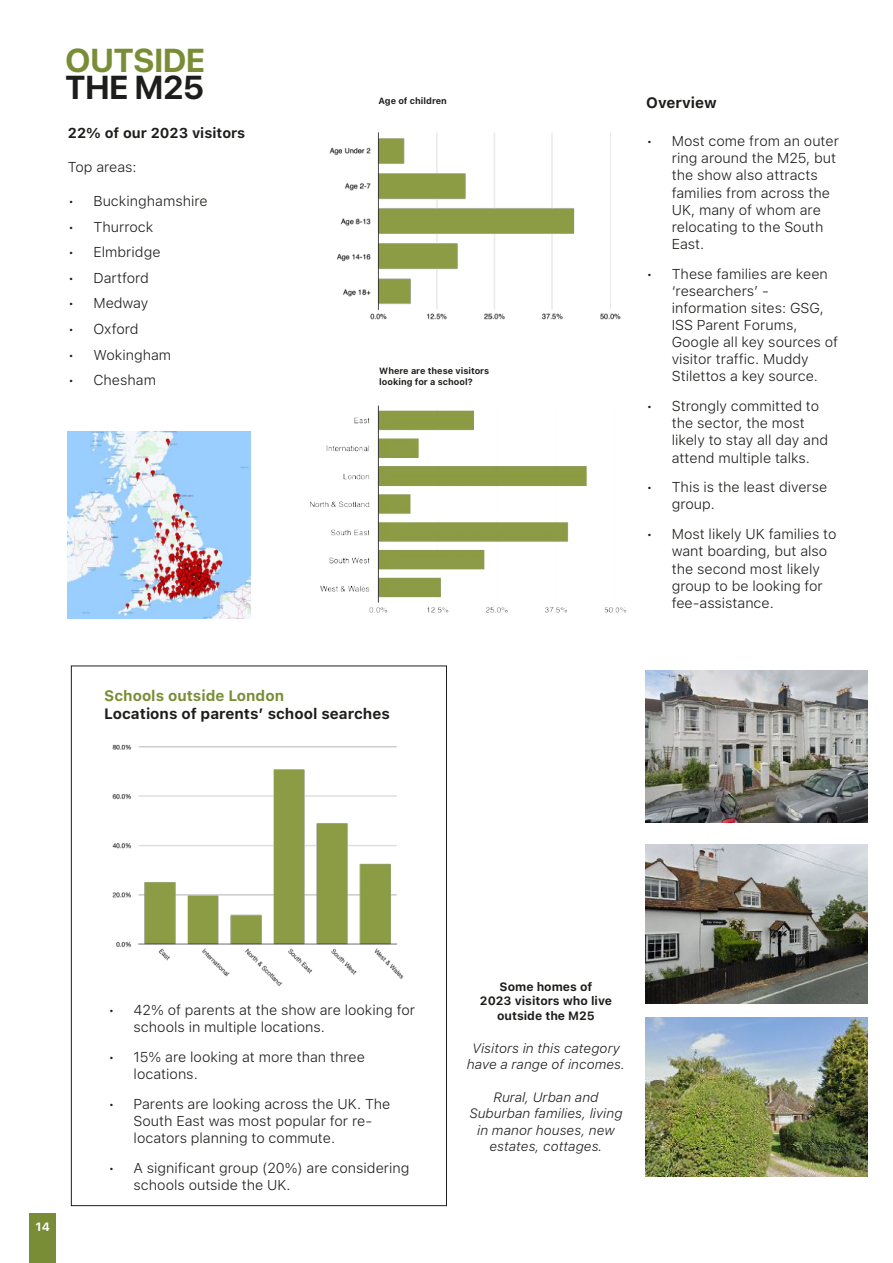
<style>
.page{position:relative;width:893px;height:1263px;background:#fff}
.page>*{position:absolute;margin:0;border:0;box-sizing:border-box;transform-origin:0 0}
.t1{font:700 33px "SF Pro Display";color:#798d36}
.t2{font:700 33px "SF Pro Display";color:#1d1d1b}
.t3{font:700 15px "SF Pro Text";color:#1d1d1b}
.t4{font:700 15px "SF Pro Text";color:#798d36}
.t5{font:300 14.25px "SF Pro Text";color:#1d1d1b}
.t6{font:700 14.25px "SF Pro Text";color:#1d1d1b}
.t7{font:italic 300 13.5px "SF Pro Text";color:#1d1d1b}
.t8{font:700 12px "SF Pro Text";color:#1d1d1b}
.t9{font:700 12px "SF Pro Text";color:#fff}
.t10{font:700 9px "SF Pro Text";color:#1d1d1b}
</style>
<div class="page">
<hr style="left:892px;top:0;width:1px;height:1263px;background:#f1f1f1">
<div style="left:30px;top:1213px;width:26px;height:50px;background:#798d36"></div>
<img style="left:645px;top:671px;width:223px;height:152px">
<img style="left:645px;top:845px;width:223px;height:158px">
<img style="left:645px;top:1017px;width:223px;height:159px">
<img style="left:113px;top:744px;width:291px;height:242px">
<img style="left:330px;top:132px;width:290px;height:188px">
<img style="left:67px;top:432px;width:183px;height:187px">
<img style="left:310px;top:405px;width:317px;height:208px">
<p class="t1" style="left:66px;top:40px;width:141px">OUTSIDE</p>
<p class="t2" style="left:66px;top:67px;width:140px">THE M25</p>
<p class="t6" style="left:68px;top:124px;width:179px">22% of our 2023 visitors</p>
<p class="t5" style="left:68px;top:158px;width:70px">Top areas:</p>
<p class="t5" style="left:68px;top:192px;width:141px">• Buckinghamshire</p>
<p class="t5" style="left:68px;top:218px;width:87px">• Thurrock</p>
<p class="t5" style="left:68px;top:244px;width:94px">• Elmbridge</p>
<p class="t5" style="left:68px;top:269px;width:82px">• Dartford</p>
<p class="t5" style="left:68px;top:295px;width:82px">• Medway</p>
<p class="t5" style="left:68px;top:320px;width:72px">• Oxford</p>
<p class="t5" style="left:68px;top:346px;width:105px">• Wokingham</p>
<p class="t5" style="left:68px;top:372px;width:90px">• Chesham</p>
<p class="t10" style="left:378px;top:95px;width:70px">Age of children</p>
<p class="t10" style="left:379px;top:366px;width:111px">Where are these visitors</p>
<p class="t10" style="left:379px;top:377px;width:95px">looking for a school?</p>
<p class="t4" style="left:104px;top:686px;width:181px">Schools outside London</p>
<p class="t3" style="left:104px;top:704px;width:287px">Locations of parentsʼ school searches</p>
<p class="t3" style="left:646px;top:94px;width:72px">Overview</p>
<p class="t5" style="left:646px;top:133px;width:194px">• Most come from an outer</p>
<p class="t5" style="left:672px;top:150px;width:166px">ring around the M25, but</p>
<p class="t5" style="left:672px;top:167px;width:148px">the show also attracts</p>
<p class="t5" style="left:672px;top:184px;width:160px">families from across the</p>
<p class="t5" style="left:672px;top:201px;width:151px">UK, many of whom are</p>
<p class="t5" style="left:672px;top:218px;width:153px">relocating to the South</p>
<p class="t5" style="left:672px;top:235px;width:34px">East.</p>
<p class="t5" style="left:646px;top:265px;width:183px">• These families are keen</p>
<p class="t5" style="left:672px;top:282px;width:99px">‘researchersʼ -</p>
<p class="t5" style="left:672px;top:299px;width:154px">information sites: GSG,</p>
<p class="t5" style="left:672px;top:316px;width:127px">ISS Parent Forums,</p>
<p class="t5" style="left:672px;top:334px;width:168px">Google all key sources of</p>
<p class="t5" style="left:672px;top:351px;width:138px">visitor traffic. Muddy</p>
<p class="t5" style="left:672px;top:368px;width:148px">Stilettos a key source.</p>
<p class="t5" style="left:646px;top:398px;width:175px">• Strongly committed to</p>
<p class="t5" style="left:672px;top:415px;width:135px">the sector, the most</p>
<p class="t5" style="left:672px;top:432px;width:158px">likely to stay all day and</p>
<p class="t5" style="left:672px;top:449px;width:140px">attend multiple talks.</p>
<p class="t5" style="left:646px;top:479px;width:183px">• This is the least diverse</p>
<p class="t5" style="left:672px;top:496px;width:45px">group.</p>
<p class="t5" style="left:646px;top:526px;width:192px">• Most likely UK families to</p>
<p class="t5" style="left:672px;top:543px;width:157px">want boarding, but also</p>
<p class="t5" style="left:672px;top:560px;width:150px">the second most likely</p>
<p class="t5" style="left:672px;top:577px;width:153px">group to be looking for</p>
<p class="t5" style="left:672px;top:594px;width:104px">fee-assistance.</p>
<p class="t9" style="left:36px;top:1219px;width:16px">14</p>
<p class="t5" style="left:108px;top:1002px;width:308px">• 42% of parents at the show are looking for</p>
<p class="t5" style="left:134px;top:1019px;width:193px">schools in multiple locations.</p>
<p class="t5" style="left:108px;top:1048px;width:258px">• 15% are looking at more than three</p>
<p class="t5" style="left:134px;top:1066px;width:66px">locations.</p>
<p class="t5" style="left:108px;top:1095px;width:284px">• Parents are looking across the UK. The</p>
<p class="t5" style="left:134px;top:1113px;width:240px">South East was most popular for re-</p>
<p class="t5" style="left:134px;top:1130px;width:203px">locators planning to commute.</p>
<p class="t5" style="left:108px;top:1160px;width:303px">• A significant group (20%) are considering</p>
<p class="t5" style="left:134px;top:1177px;width:159px">schools outside the UK.</p>
<p class="t8" style="left:500px;top:979px;width:94px">Some homes of</p>
<p class="t8" style="left:480px;top:994px;width:133px">2023 visitors who live</p>
<p class="t8" style="left:497px;top:1008px;width:99px">outside the M25</p>
<p class="t7" style="left:472px;top:1040px;width:149px">Visitors in this category</p>
<p class="t7" style="left:467px;top:1056px;width:160px">have a range of incomes.</p>
<p class="t7" style="left:493px;top:1089px;width:107px">Rural, Urban and</p>
<p class="t7" style="left:469px;top:1105px;width:155px">Suburban families, living</p>
<p class="t7" style="left:477px;top:1122px;width:139px">in manor houses, new</p>
<p class="t7" style="left:489px;top:1138px;width:115px">estates, cottages.</p>
</div>
